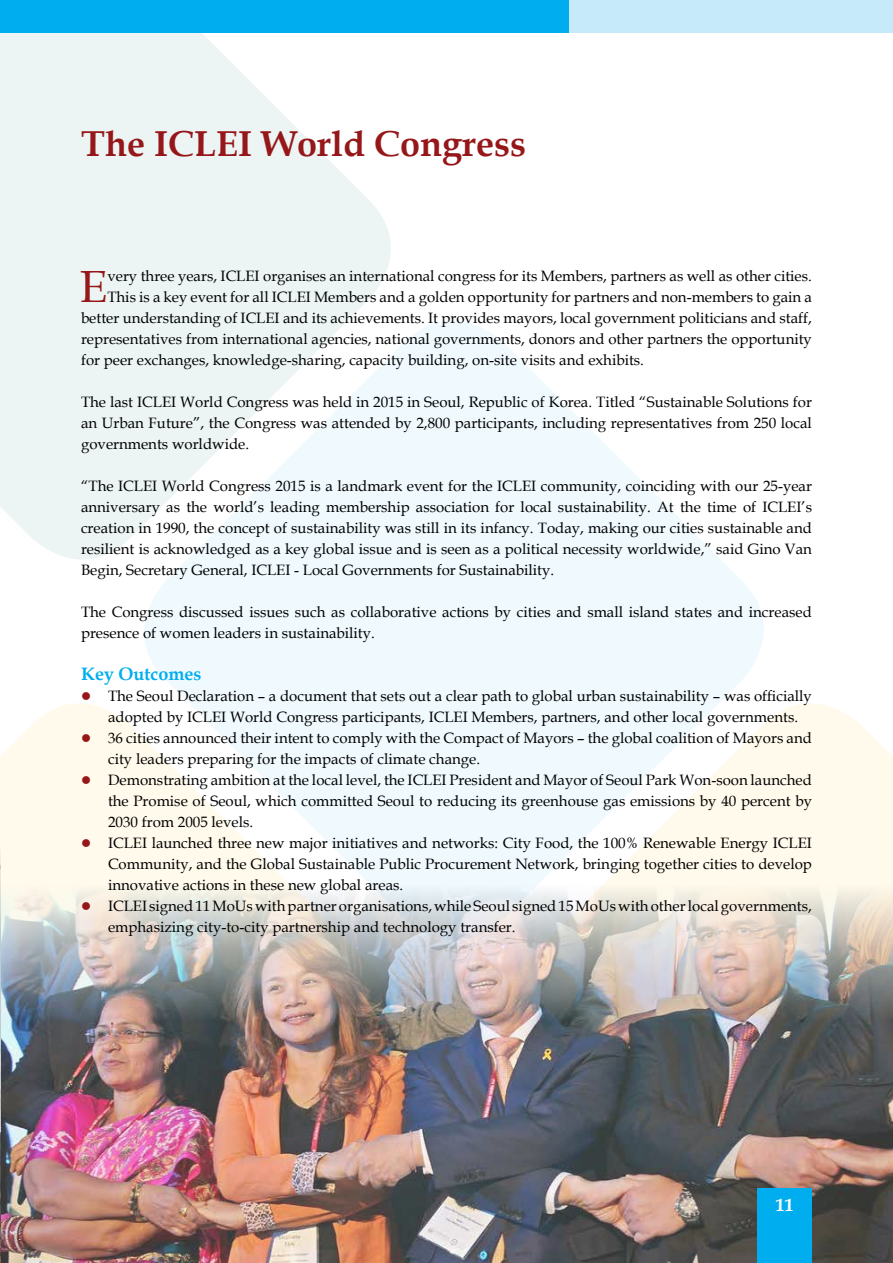
<style>
.page{position:relative;width:893px;height:1263px;background:#fff}
.page>*{position:absolute;margin:0;border:0;box-sizing:border-box;transform-origin:0 0}
.t1{font:45.15px "Book Antiqua";color:#96171a}
.t2{font:700 36px "Book Antiqua";color:#96171a}
.t3{font:700 18px "Book Antiqua";color:#00aeef}
.t4{font:700 18px "Book Antiqua";color:#fff}
.t5{font:15px/21px "Book Antiqua";color:#000;text-align:justify}
</style>
<div class="page">
<svg style="left:0;top:33px;width:391px;height:527px;fill:#ecf5f4"></svg>
<svg style="left:0;top:703px;width:116px;height:90px;fill:#fffaeb"></svg>
<svg style="left:792px;top:703px;width:101px;height:90px;fill:#fffaeb"></svg>
<svg style="left:116px;top:293px;width:676px;height:500px;fill:#eff9fe"></svg>
<div style="left:569px;top:0;width:324px;height:33px;background:#c7eafb"></div>
<div style="left:0;top:0;width:568px;height:33px;background:#00aeef"></div>
<img style="left:0;top:758px;width:1px;height:505px">
<img style="left:1px;top:793px;width:892px;height:470px">
<div style="left:758px;top:1188px;width:54px;height:75px;background:#00aeef"></div>
<svg style="left:82px;top:734px;width:8px;height:8px"></svg>
<svg style="left:82px;top:776px;width:8px;height:8px"></svg>
<svg style="left:82px;top:839px;width:8px;height:8px"></svg>
<svg style="left:82px;top:902px;width:8px;height:8px"></svg>
<h2 class="t2" style="left:81px;top:119px;width:446px">The ICLEI World Congress</h2>
<h1 class="t1" style="left:80px;top:255px;width:29px">E</h1>
<p class="t5" style="left:107px;top:265px;width:706px">very three years, ICLEI organises an international congress for its Members, partners as well as other cities.</p>
<p class="t5" style="left:107px;top:286px;width:706px">This is a key event for all ICLEI Members and a golden opportunity for partners and non-members to gain a</p>
<p class="t5" style="left:81px;top:307px;width:732px">better understanding of ICLEI and its achievements. It provides mayors, local government politicians and staff,</p>
<p class="t5" style="left:81px;top:328px;width:732px">representatives from international agencies, national governments, donors and other partners the opportunity</p>
<p class="t5" style="left:81px;top:349px;width:565px">for peer exchanges, knowledge-sharing, capacity building, on-site visits and exhibits.</p>
<p class="t5" style="left:81px;top:391px;width:732px">The last ICLEI World Congress was held in 2015 in Seoul, Republic of Korea. Titled “Sustainable Solutions for an Urban Future”, the Congress was attended by 2,800 participants, including representatives from 250 local governments worldwide.</p>
<p class="t5" style="left:81px;top:475px;width:732px">“The ICLEI World Congress 2015 is a landmark event for the ICLEI community, coinciding with our 25-year anniversary as the world’s leading membership association for local sustainability. At the time of ICLEI’s creation in 1990, the concept of sustainability was still in its infancy. Today, making our cities sustainable and resilient is acknowledged as a key global issue and is seen as a political necessity worldwide,” said Gino Van Begin, Secretary General, ICLEI - Local Governments for Sustainability.</p>
<p class="t5" style="left:81px;top:601px;width:732px">The Congress discussed issues such as collaborative actions by cities and small island states and increased presence of women leaders in sustainability.</p>
<p class="t3" style="left:81px;top:662px;width:122px">Key Outcomes</p>
<p class="t5" style="left:108px;top:685px;width:705px;text-align:left">The Seoul Declaration – a document that sets out a clear path to global urban sustainability – was officially adopted by ICLEI World Congress participants, ICLEI Members, partners, and other local governments.<br>36 cities announced their intent to comply with the Compact of Mayors – the global coalition of Mayors and city leaders preparing for the impacts of climate change.<br>Demonstrating ambition at the local level, the ICLEI President and Mayor of Seoul Park Won-soon launched the Promise of Seoul, which committed Seoul to reducing its greenhouse gas emissions by 40 percent by 2030 from 2005 levels.<br>ICLEI launched three new major initiatives and networks: City Food, the 100% Renewable Energy ICLEI Community, and the Global Sustainable Public Procurement Network, bringing together cities to develop innovative actions in these new global areas.<br>ICLEI signed 11 MoUs with partner organisations, while Seoul signed 15 MoUs with other local governments, emphasizing city-to-city partnership and technology transfer.</p>
<p class="t4" style="left:776px;top:1192px;width:19px">11</p>
</div>
